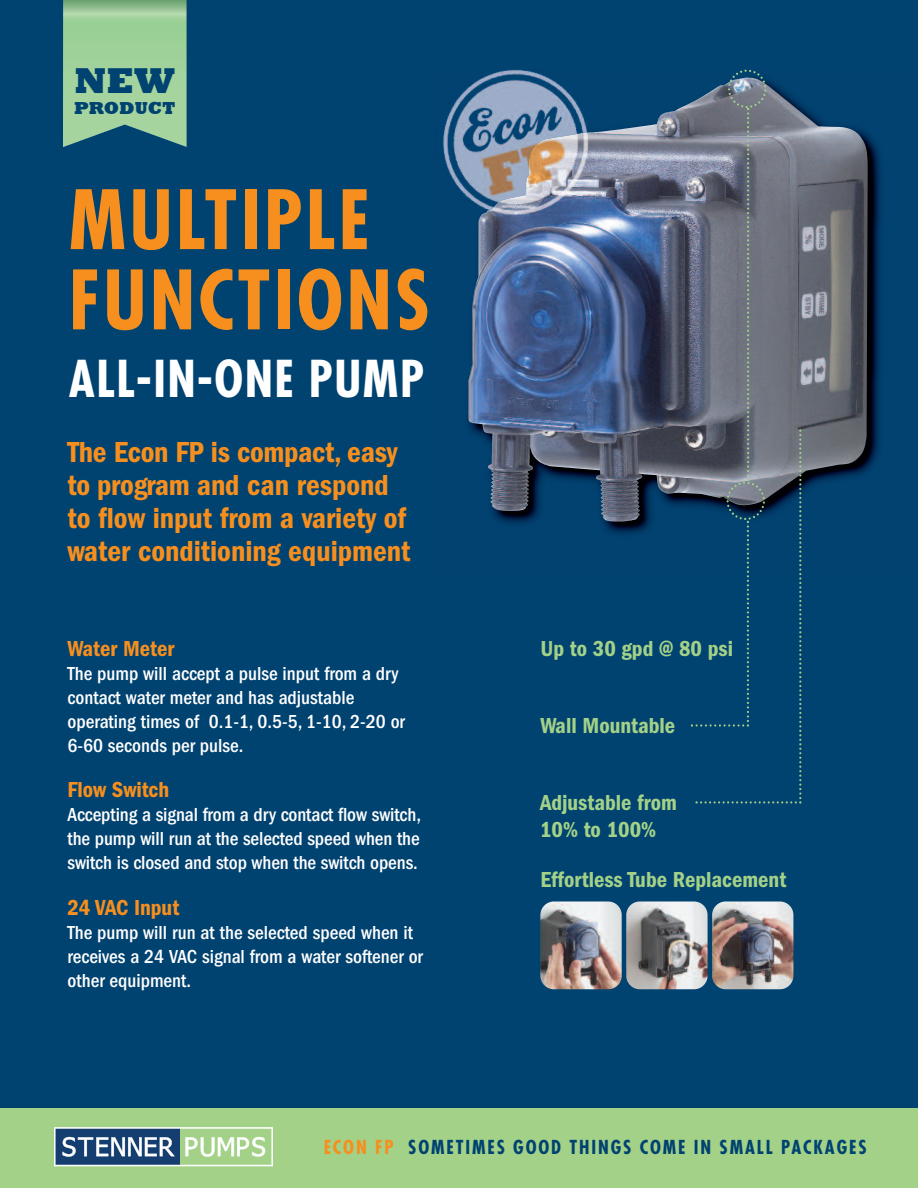
<style>
.page{position:relative;width:918px;height:1188px;background:#004270}
.page>*{position:absolute;margin:0;border:0;box-sizing:border-box;transform-origin:0 0}
.t1{font:700 condensed 79.5px/80.2px "Futura";letter-spacing:.04em;color:#f68f1e}
.t2{font:700 condensed 49.5px "Futura";letter-spacing:.03em;color:#fff}
.t3{font:800 36.9px "Rockwell";color:#004270}
.t4{font:600 condensed 30px/33px "Franklin Gothic";color:#f68f1e}
.t5{font:600 condensed 22.5px/27px "Franklin Gothic";color:#a3d188}
.t6{font:600 condensed 22.5px "Franklin Gothic";color:#f68f1e}
.t7{font:500 condensed 19.5px/24px "Franklin Gothic";color:#fff}
.t8{font:700 condensed 18.75px "Futura";letter-spacing:.1em;color:#004270}
.t9{font:800 17.85px "Rockwell";color:#004270}
.s1{color:#f68f1e}
</style>
<div class="page">
<div style="left:0;top:1108px;width:918px;height:80px;background:#a3d188"></div>
<img style="left:506px;top:102px;width:375px;height:469px">
<img style="left:468px;top:200px;width:189px;height:322px">
<img style="left:443px;top:69px;width:148px;height:147px">
<img style="left:481px;top:132px;width:111px;height:91px">
<svg style="left:54px;top:1127px;width:219px;height:39px"></svg>
<img style="left:540px;top:901px;width:82px;height:88px;border-radius:14px">
<img style="left:626px;top:901px;width:82px;height:88px;border-radius:14px">
<img style="left:712px;top:901px;width:81px;height:88px;border-radius:14px">
<svg style="left:691px;top:69px;width:110px;height:735px"></svg>
<img style="left:63px;top:0;width:124px;height:147px">
<h3 class="t3" style="left:75px;top:58px;width:101px">NEW</h3>
<p class="t9" style="left:74px;top:97px;width:103px">PRODUCT</p>
<h1 class="t1" style="left:69px;top:187px;width:363px">MULTIPLE<br>FUNCTIONS</h1>
<h2 class="t2" style="left:69px;top:357px;width:357px">ALL-IN-ONE PUMP</h2>
<h3 class="t4" style="left:68px;top:438px;width:344px">The Econ FP is compact, easy to program and can respond to flow input from a variety of water conditioning equipment</h3>
<p class="t6" style="left:68px;top:641px;width:108px">Water Meter</p>
<p class="t7" style="left:68px;top:663px;width:339px">The pump will accept a pulse input from a dry contact water meter and has adjustable operating times of 0.1-1, 0.5-5, 1-10, 2-20 or 6-60 seconds per pulse.</p>
<p class="t6" style="left:68px;top:782px;width:103px">Flow Switch</p>
<p class="t7" style="left:68px;top:804px;width:355px;text-align:justify">Accepting a signal from a dry contact flow switch, the pump will run at the selected speed when the switch is closed and stop when the switch opens.</p>
<p class="t6" style="left:68px;top:900px;width:113px">24 VAC Input</p>
<p class="t7" style="left:68px;top:922px;width:357px">The pump will run at the selected speed when it receives a 24 VAC signal from a water softener or other equipment.</p>
<p class="t5" style="left:540px;top:637px;width:194px">Up to 30 gpd @ 80 psi</p>
<p class="t5" style="left:540px;top:714px;width:136px">Wall Mountable</p>
<p class="t5" style="left:540px;top:791px;width:138px">Adjustable from<br>10% to 100%</p>
<p class="t5" style="left:540px;top:868px;width:247px">Effortless Tube Replacement</p>
<p class="t8" style="left:324px;top:1138px;width:544px"><span class="s1">ECON FP</span> SOMETIMES GOOD THINGS COME IN SMALL PACKAGES</p>
</div>
